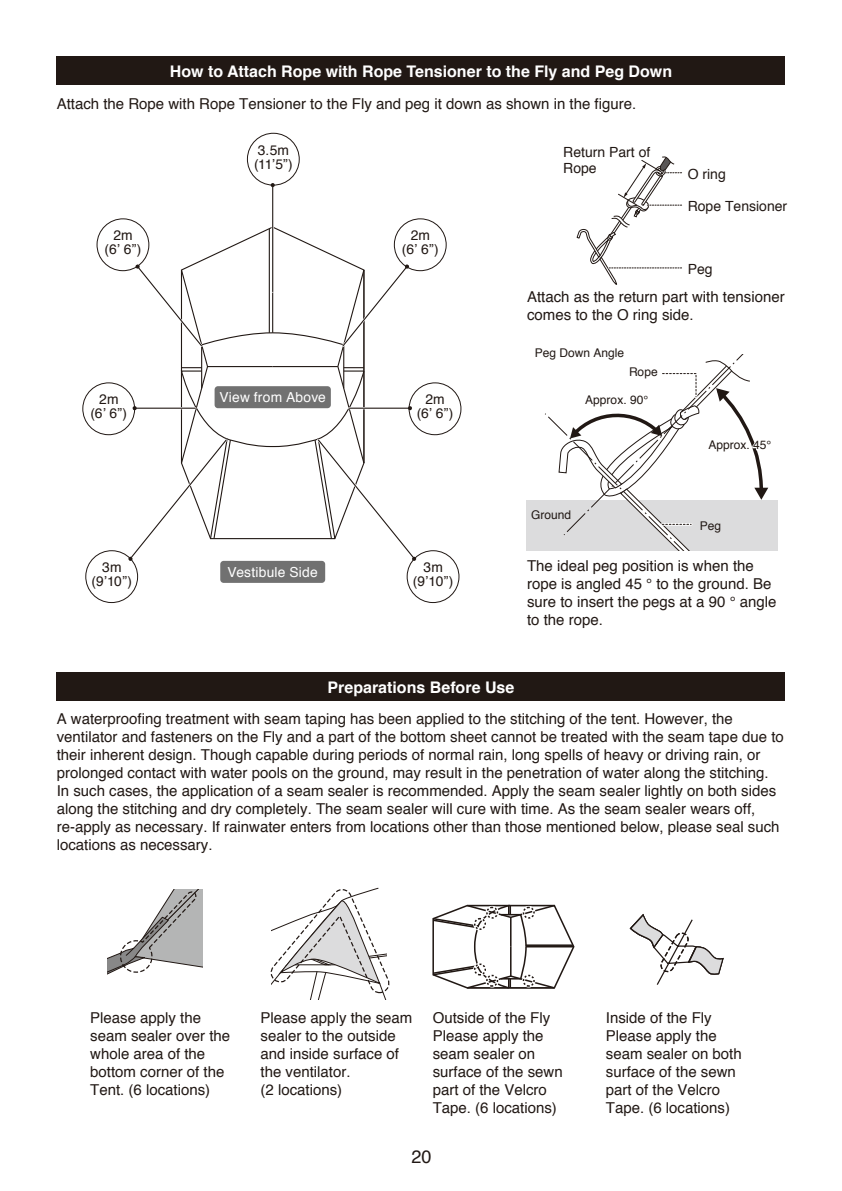
<style>
.page{position:relative;width:842px;height:1191px;background:#fff}
.page>*{position:absolute;margin:0;border:0;box-sizing:border-box;transform-origin:0 0}
.t1{font:18px "Helvetica";color:#211814}
.t2{font:700 16px "Helvetica";color:#fff}
.t3{font:15px/18px "Helvetica";color:#211814}
.t4{font:14px/16px "Helvetica";color:#211814}
.t5{font:13.8px/14px "Helvetica";letter-spacing:.015em;color:#211814;text-align:center}
.t6{font:13.8px "Helvetica";letter-spacing:.02em;color:#fff}
.t7{font:12px "Helvetica";color:#211814}
</style>
<div class="page">
<div style="left:394px;top:218px;width:53px;height:53px;border:1px solid #211814;border-radius:50%"></div>
<div style="left:96px;top:218px;width:54px;height:53px;border:1px solid #211814;border-radius:50%"></div>
<div style="left:85px;top:550px;width:53px;height:53px;border:1px solid #211814;border-radius:50%"></div>
<div style="left:406px;top:550px;width:54px;height:53px;border:1px solid #211814;border-radius:50%"></div>
<div style="left:408px;top:382px;width:54px;height:53px;border:1px solid #211814;border-radius:50%"></div>
<div style="left:82px;top:382px;width:53px;height:53px;border:1px solid #211814;border-radius:50%"></div>
<svg style="left:195px;top:227px;width:155px;height:36px"></svg>
<hr style="left:269px;top:229px;width:1px;height:104px;background:#211814">
<svg style="left:128px;top:263px;width:288px;height:298px"></svg>
<div style="left:215px;top:386px;width:116px;height:22px;background:#717171;border-radius:3px"></div>
<div style="left:220px;top:561px;width:105px;height:22px;background:#717171;border-radius:3px"></div>
<hr style="left:272px;top:185px;width:2px;height:106px;background:#fff">
<hr style="left:272px;top:185px;width:1px;height:106px;background:#211814">
<div style="left:247px;top:132px;width:53px;height:54px;border:1px solid #211814;border-radius:50%"></div>
<svg style="left:270px;top:183px;width:5px;height:4px"></svg>
<svg style="left:576px;top:156px;width:106px;height:129px"></svg>
<svg style="left:629px;top:914px;width:95px;height:71px"></svg>
<svg style="left:432px;top:904px;width:143px;height:85px"></svg>
<hr style="left:526px;top:946px;width:48px;height:1px;background:#211814">
<hr style="left:526px;top:944px;width:47px;height:2px;background:#211814">
<div style="left:485px;top:974px;width:14px;height:13px;border:3px solid #fff;border-radius:50%"></div>
<div style="left:486px;top:974px;width:12px;height:12px;border:2px dashed #211814;border-radius:50%"></div>
<div style="left:522px;top:974px;width:13px;height:13px;border:3px solid #fff;border-radius:50%"></div>
<div style="left:523px;top:974px;width:12px;height:12px;border:2px dashed #211814;border-radius:50%"></div>
<div style="left:473px;top:962px;width:14px;height:14px;border:3px solid #fff;border-radius:50%"></div>
<div style="left:474px;top:963px;width:12px;height:12px;border:2px dashed #211814;border-radius:50%"></div>
<div style="left:485px;top:906px;width:14px;height:13px;border:3px solid #fff;border-radius:50%"></div>
<div style="left:486px;top:906px;width:12px;height:12px;border:2px dashed #211814;border-radius:50%"></div>
<div style="left:522px;top:906px;width:13px;height:13px;border:3px solid #fff;border-radius:50%"></div>
<div style="left:523px;top:906px;width:12px;height:12px;border:2px dashed #211814;border-radius:50%"></div>
<div style="left:473px;top:917px;width:14px;height:13px;border:3px solid #fff;border-radius:50%"></div>
<div style="left:474px;top:918px;width:12px;height:12px;border:2px dashed #211814;border-radius:50%"></div>
<svg style="left:270px;top:887px;width:120px;height:112px"></svg>
<svg style="left:108px;top:889px;width:94px;height:85px"></svg>
<div style="left:526px;top:500px;width:252px;height:50px;background:#dcdcdd"></div>
<svg style="left:545px;top:355px;width:224px;height:195px"></svg>
<div style="left:57px;top:57px;width:728px;height:28px;background:#211814"></div>
<div style="left:57px;top:672px;width:728px;height:28px;background:#211814"></div>
<p class="t2" style="left:170px;top:59px;width:504px">How to Attach Rope with Rope Tensioner to the Fly and Peg Down</p>
<p class="t3" style="left:57px;top:95px;width:581px">Attach the Rope with Rope Tensioner to the Fly and peg it down as shown in the figure.</p>
<p class="t5" style="left:105px;top:229px;width:38px">2m (6’ 6”)</p>
<p class="t5" style="left:254px;top:143px;width:40px;text-align:left">3.5m (11’5”)</p>
<p class="t5" style="left:402px;top:229px;width:38px">2m (6’ 6”)</p>
<p class="t4" style="left:563px;top:144px;width:89px">Return Part of<br>Rope</p>
<p class="t4" style="left:688px;top:166px;width:40px">O ring</p>
<p class="t4" style="left:688px;top:198px;width:101px">Rope Tensioner</p>
<p class="t4" style="left:688px;top:261px;width:26px">Peg</p>
<p class="t3" style="left:527px;top:288px;width:259px">Attach as the return part with tensioner comes to the O ring side.</p>
<p class="t7" style="left:535px;top:344px;width:91px">Peg Down Angle</p>
<p class="t5" style="left:90px;top:393px;width:38px">2m (6’ 6”)</p>
<p class="t6" style="left:219px;top:387px;width:108px">View from Above</p>
<p class="t5" style="left:417px;top:393px;width:38px">2m (6’ 6”)</p>
<p class="t7" style="left:629px;top:363px;width:30px">Rope</p>
<p class="t7" style="left:585px;top:391px;width:64px">Approx. 90°</p>
<p class="t7" style="left:708px;top:436px;width:64px">Approx. 45°</p>
<p class="t5" style="left:92px;top:560px;width:42px">3m (9’10”)</p>
<p class="t5" style="left:413px;top:560px;width:42px">3m (9’10”)</p>
<p class="t6" style="left:228px;top:561px;width:92px">Vestibule Side</p>
<p class="t7" style="left:531px;top:505px;width:42px">Ground</p>
<p class="t7" style="left:700px;top:516px;width:23px">Peg</p>
<p class="t3" style="left:527px;top:557px;width:251px">The ideal peg position is when the rope is angled 45 ° to the ground. Be sure to insert the pegs at a 90 ° angle to the rope.</p>
<p class="t2" style="left:328px;top:674px;width:188px">Preparations Before Use</p>
<p class="t3" style="left:57px;top:710px;width:729px">A waterproofing treatment with seam taping has been applied to the stitching of the tent. However, the ventilator and fasteners on the Fly and a part of the bottom sheet cannot be treated with the seam tape due to their inherent design. Though capable during periods of normal rain, long spells of heavy or driving rain, or prolonged contact with water pools on the ground, may result in the penetration of water along the stitching.<br>In such cases, the application of a seam sealer is recommended. Apply the seam sealer lightly on both sides along the stitching and dry completely. The seam sealer will cure with time. As the seam sealer wears off, re-apply as necessary. If rainwater enters from locations other than those mentioned below, please seal such locations as necessary.</p>
<p class="t3" style="left:90px;top:1008px;width:142px">Please apply the seam sealer over the whole area of the bottom corner of the<br>Tent. (6 locations)</p>
<p class="t3" style="left:261px;top:1008px;width:153px">Please apply the seam sealer to the outside and inside surface of the ventilator.<br>(2 locations)</p>
<p class="t3" style="left:433px;top:1008px;width:132px">Outside of the Fly<br>Please apply the seam sealer on surface of the sewn part of the Velcro<br>Tape. (6 locations)</p>
<p class="t3" style="left:606px;top:1008px;width:137px">Inside of the Fly<br>Please apply the seam sealer on both surface of the sewn part of the Velcro<br>Tape. (6 locations)</p>
<p class="t1" style="left:411px;top:1142px;width:22px">20</p>
</div>
